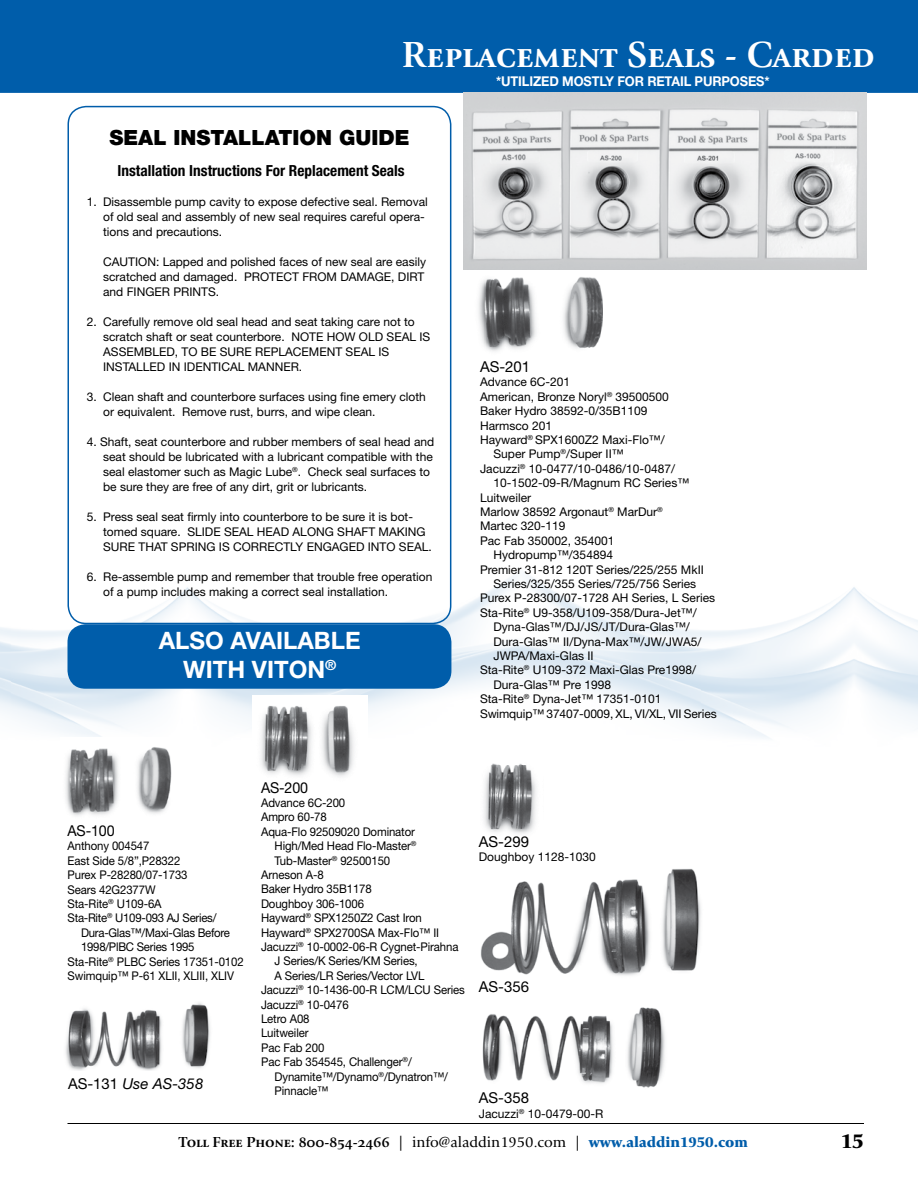
<style>
.page{position:relative;width:918px;height:1188px;background:#fff}
.page>*{position:absolute;margin:0;border:0;box-sizing:border-box;transform-origin:0 0}
.t1{font:700 37.5px "Giovanni SCITC";color:#fff}
.t2{font:700 24px/28.8px "Helvetica Neue";color:#fff;text-align:center}
.t3{font:900 21px "Helvetica Neue";color:#000}
.t4{font:21px "Giovanni Blk ITC";color:#000}
.t5{font:700 condensed 15.3px "Helvetica Neue";color:#000}
.t6{font:700 15px "Giovanni SCITC";color:#000}
.t7{font:15px "Helvetica Neue";color:#000}
.t8{font:italic 15px "Helvetica Neue";color:#000}
.t9{font:15px "Helvetica Neue";color:#000;scale:.95 1}
.t10{font:700 13.5px "Helvetica Neue";letter-spacing:-.01em;color:#fff;scale:.95 1}
.t11{font:12px/15px "Helvetica Neue";color:#000}
.t12{font:12px "Helvetica Neue";color:#000;scale:.95 1}
.t13{font:12px "Helvetica Neue";letter-spacing:-.02em;color:#000;scale:.95 1}
.s1{font-style:normal}
.s2{font-family:"Giovanni ITC";font-weight:400}
.s3{font-family:"Giovanni Blk ITC";font-weight:400;color:#005daa}
</style>
<div class="page">
<div style="left:0;top:0;width:918px;height:93px;background:#005daa"></div>
<img style="left:701px;top:587px;width:217px;height:151px">
<img style="left:11px;top:568px;width:690px;height:169px">
<hr style="left:68px;top:1123px;width:796px;height:1px;background:#000">
<div style="left:68px;top:106px;width:383px;height:518px;border:2px solid #005daa;border-radius:18px"></div>
<div style="left:68px;top:624px;width:383px;height:65px;background:#005daa;border-radius:18px"></div>
<img style="left:478px;top:277px;width:125px;height:74px">
<img style="left:463px;top:93px;width:403px;height:177px">
<img style="left:65px;top:1003px;width:145px;height:68px">
<img style="left:252px;top:696px;width:116px;height:81px">
<img style="left:65px;top:747px;width:107px;height:69px">
<img style="left:480px;top:869px;width:221px;height:107px">
<img style="left:482px;top:1007px;width:183px;height:81px">
<img style="left:484px;top:763px;width:52px;height:71px">
<h1 class="t1" style="left:402px;top:33px;width:475px">Replacement Seals - Carded</h1>
<h3 class="t3" style="left:109px;top:125px;width:302px">SEAL INSTALLATION GUIDE</h3>
<p class="t5" style="left:117px;top:161px;width:289px">Installation Instructions For Replacement Seals</p>
<p class="t11" style="left:103px;top:194px;width:326px;text-indent:-16px">1. Disassemble pump cavity to expose defective seal. Removal of old seal and assembly of new seal requires careful opera&shy;tions and precautions.</p>
<p class="t11" style="left:103px;top:254px;width:324px">CAUTION: Lapped and polished faces of new seal are easily scratched and damaged. PROTECT FROM DAMAGE, DIRT and FINGER PRINTS.</p>
<p class="t11" style="left:103px;top:314px;width:329px;text-indent:-16px">2. Carefully remove old seal head and seat taking care not to scratch shaft or seat counterbore. NOTE HOW OLD SEAL IS ASSEMBLED, TO BE SURE REPLACEMENT SEAL IS INSTALLED IN IDENTICAL MANNER.</p>
<p class="t11" style="left:103px;top:389px;width:324px;text-indent:-16px">3. Clean shaft and counterbore surfaces using fine emery cloth or equivalent. Remove rust, burrs, and wipe clean.</p>
<p class="t11" style="left:103px;top:434px;width:333px;text-indent:-16px">4. Shaft, seat counterbore and rubber members of seal head and seat should be lubricated with a lubricant compatible with the seal elastomer such as Magic Lube<sup>®</sup>. Check seal surfaces to be sure they are free of any dirt, grit or lubricants.</p>
<p class="t11" style="left:103px;top:509px;width:330px;text-indent:-16px">5. Press seal seat firmly into counterbore to be sure it is bot&shy;tomed square. SLIDE SEAL HEAD ALONG SHAFT MAKING<br>SURE THAT SPRING IS CORRECTLY ENGAGED INTO SEAL.</p>
<p class="t11" style="left:103px;top:569px;width:331px;text-indent:-16px">6. Re-assemble pump and remember that trouble free operation of a pump includes making a correct seal installation.</p>
<h2 class="t2" style="left:159px;top:626px;width:203px">ALSO AVAILABLE<br>WITH VITON<sup>®</sup></h2>
<p class="t10" style="left:496px;top:73px;width:289px">*UTILIZED MOSTLY FOR RETAIL PURPOSES*</p>
<p class="t7" style="left:480px;top:358px;width:52px">AS-201</p>
<p class="t11" style="left:480px;top:374px;width:92px">Advance 6C-201</p>
<p class="t11" style="left:480px;top:389px;width:190px">American, Bronze Noryl<sup>®</sup> 39500500</p>
<p class="t11" style="left:480px;top:403px;width:169px">Baker Hydro 38592-0/35B1109</p>
<p class="t11" style="left:480px;top:418px;width:74px">Harmsco 201</p>
<p class="t11" style="left:480px;top:432px;width:186px">Hayward<sup>®</sup> SPX1600Z2 Maxi-Flo™/</p>
<p class="t11" style="left:494px;top:446px;width:132px">Super Pump<sup>®</sup>/Super II™</p>
<p class="t11" style="left:480px;top:461px;width:196px">Jacuzzi<sup>®</sup> 10-0477/10-0486/10-0487/</p>
<p class="t11" style="left:494px;top:475px;width:197px">10-1502-09-R/Magnum RC Series™</p>
<p class="t11" style="left:480px;top:490px;width:53px">Luitweiler</p>
<p class="t11" style="left:480px;top:504px;width:184px">Marlow 38592 Argonaut<sup>®</sup> MarDur<sup>®</sup></p>
<p class="t11" style="left:480px;top:518px;width:87px">Martec 320-119</p>
<p class="t11" style="left:480px;top:533px;width:136px">Pac Fab 350002, 354001</p>
<p class="t11" style="left:494px;top:547px;width:121px">Hydropump™/354894</p>
<p class="t11" style="left:480px;top:562px;width:225px">Premier 31-812 120T Series/225/255 MkII</p>
<p class="t11" style="left:494px;top:576px;width:204px">Series/325/355 Series/725/756 Series</p>
<p class="t11" style="left:480px;top:590px;width:237px">Purex P-28300/07-1728 AH Series, L Series</p>
<p class="t11" style="left:480px;top:605px;width:218px">Sta-Rite<sup>®</sup> U9-358/U109-358/Dura-Jet™/</p>
<p class="t11" style="left:494px;top:619px;width:198px">Dyna-Glas™/DJ/JS/JT/Dura-Glas™/</p>
<p class="t11" style="left:494px;top:634px;width:209px">Dura-Glas™ II/Dyna-Max™/JW/JWA5/</p>
<p class="t11" style="left:494px;top:648px;width:102px">JWPA/Maxi-Glas II</p>
<p class="t11" style="left:480px;top:662px;width:218px">Sta-Rite<sup>®</sup> U109-372 Maxi-Glas Pre1998/</p>
<p class="t11" style="left:494px;top:677px;width:119px">Dura-Glas™ Pre 1998</p>
<p class="t11" style="left:480px;top:691px;width:183px">Sta-Rite<sup>®</sup> Dyna-Jet™ 17351-0101</p>
<p class="t11" style="left:480px;top:706px;width:238px">Swimquip™ 37407-0009, XL, VI/XL, VII Series</p>
<p class="t9" style="left:68px;top:822px;width:51px">AS-100</p>
<p class="t12" style="left:68px;top:839px;width:88px">Anthony 004547</p>
<p class="t12" style="left:68px;top:853px;width:120px">East Side 5/8”,P28322</p>
<p class="t12" style="left:68px;top:868px;width:128px">Purex P-28280/07-1733</p>
<p class="t12" style="left:68px;top:882px;width:94px">Sears 42G2377W</p>
<p class="t12" style="left:68px;top:897px;width:100px">Sta-Rite<sup>®</sup> U109-6A</p>
<p class="t13" style="left:68px;top:911px;width:158px">Sta-Rite<sup>®</sup> U109-093 AJ Series/</p>
<p class="t13" style="left:81px;top:925px;width:158px">Dura-Glas™/Maxi-Glas Before</p>
<p class="t13" style="left:81px;top:940px;width:121px">1998/PlBC Series 1995</p>
<p class="t12" style="left:68px;top:954px;width:187px">Sta-Rite<sup>®</sup> PLBC Series 17351-0102</p>
<p class="t12" style="left:68px;top:969px;width:177px">Swimquip™ P-61 XLII, XLIII, XLIV</p>
<p class="t8" style="left:68px;top:1074px;width:137px"><span class="s1">AS-131</span> Use AS-358</p>
<p class="t9" style="left:261px;top:778px;width:51px">AS-200</p>
<p class="t12" style="left:261px;top:796px;width:90px">Advance 6C-200</p>
<p class="t12" style="left:261px;top:810px;width:71px">Ampro 60-78</p>
<p class="t12" style="left:261px;top:824px;width:164px">Aqua-Flo 92509020 Dominator</p>
<p class="t12" style="left:275px;top:839px;width:151px">High/Med Head Flo-Master<sup>®</sup></p>
<p class="t12" style="left:275px;top:853px;width:123px">Tub-Master<sup>®</sup> 92500150</p>
<p class="t12" style="left:261px;top:868px;width:67px">Arneson A-8</p>
<p class="t12" style="left:261px;top:882px;width:118px">Baker Hydro 35B1178</p>
<p class="t12" style="left:261px;top:896px;width:110px">Doughboy 306-1006</p>
<p class="t12" style="left:261px;top:911px;width:171px">Hayward<sup>®</sup> SPX1250Z2 Cast Iron</p>
<p class="t12" style="left:261px;top:925px;width:189px">Hayward<sup>®</sup> SPX2700SA Max-Flo™ II</p>
<p class="t12" style="left:261px;top:940px;width:209px">Jacuzzi<sup>®</sup> 10-0002-06-R Cygnet-Pirahna</p>
<p class="t12" style="left:275px;top:954px;width:152px">J Series/K Series/KM Series,</p>
<p class="t12" style="left:275px;top:968px;width:159px">A Series/LR Series/Vector LVL</p>
<p class="t12" style="left:261px;top:983px;width:216px">Jacuzzi<sup>®</sup> 10-1436-00-R LCM/LCU Series</p>
<p class="t12" style="left:261px;top:997px;width:94px">Jacuzzi<sup>®</sup> 10-0476</p>
<p class="t12" style="left:261px;top:1012px;width:53px">Letro A08</p>
<p class="t12" style="left:261px;top:1026px;width:52px">Luitweiler</p>
<p class="t12" style="left:261px;top:1040px;width:68px">Pac Fab 200</p>
<p class="t12" style="left:261px;top:1055px;width:160px">Pac Fab 354545, Challenger<sup>®</sup>/</p>
<p class="t12" style="left:275px;top:1069px;width:184px">Dynamite™/Dynamo<sup>®</sup>/Dynatron™/</p>
<p class="t12" style="left:275px;top:1084px;width:58px">Pinnacle™</p>
<p class="t7" style="left:479px;top:832px;width:52px">AS-299</p>
<p class="t11" style="left:479px;top:849px;width:118px">Doughboy 1128-1030</p>
<p class="t7" style="left:479px;top:978px;width:52px">AS-356</p>
<p class="t7" style="left:479px;top:1089px;width:52px">AS-358</p>
<p class="t11" style="left:479px;top:1106px;width:126px">Jacuzzi<sup>®</sup> 10-0479-00-R</p>
<p class="t6" style="left:179px;top:1133px;width:571px">Toll Free Phone: 800-854-2466 <span class="s2">| info@aladdin1950.com |</span> <span class="s3">www.aladdin1950.com</span></p>
<h3 class="t4" style="left:840px;top:1128px;width:25px">15</h3>
</div>
